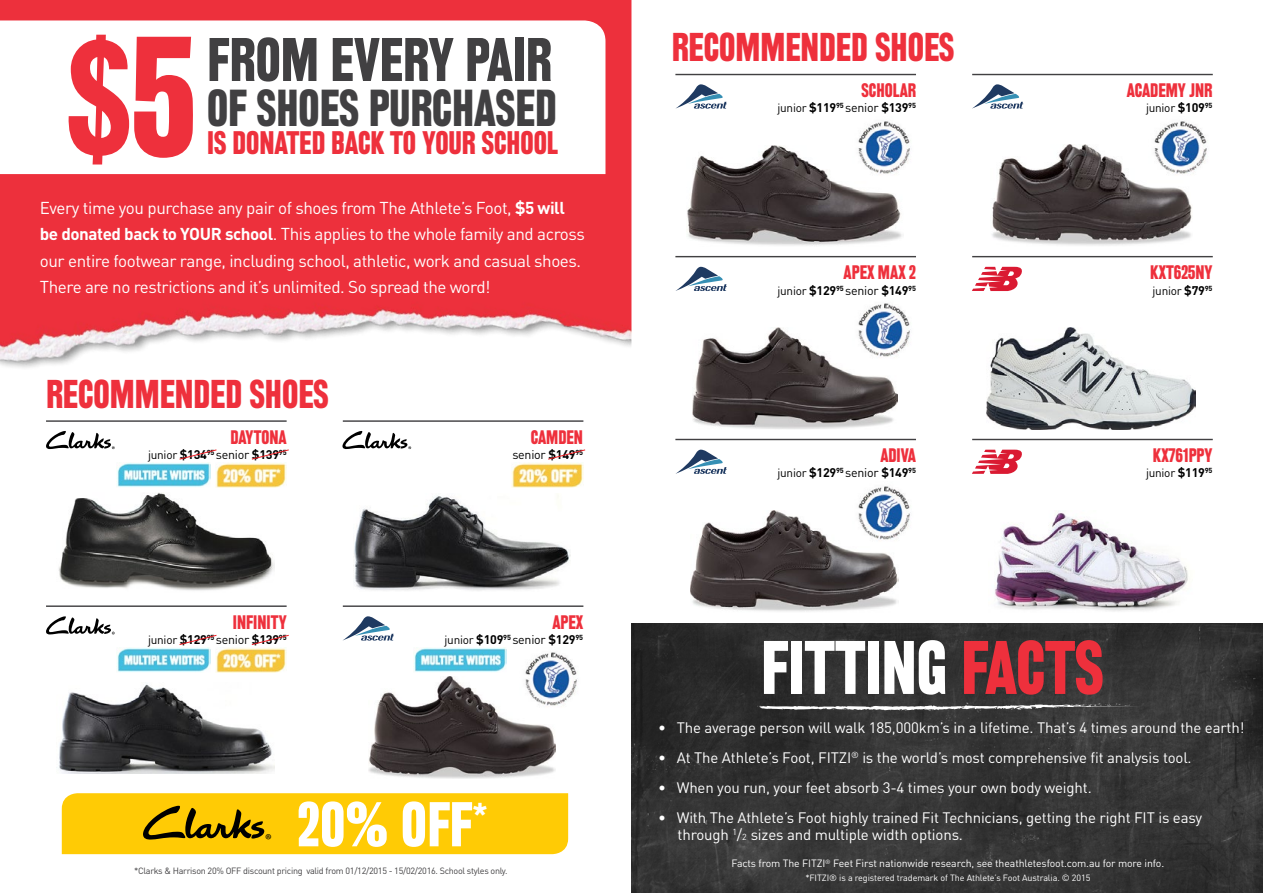
<style>
.page{position:relative;width:1263px;height:893px;background:#fff}
.page>*{position:absolute;margin:0;border:0;box-sizing:border-box;transform-origin:0 0}
.t1{font:500 condensed 149.25px "Rhode";color:#ee303c}
.t2{font:500 condensed 66.3px "Rhode";color:#fff}
.t3{font:500 condensed 55.2px "Rhode";color:#fff}
.t4{font:500 condensed 53.7px "Rhode";color:#414042}
.t5{font:500 condensed 45.45px "Rhode";color:#414042}
.t6{font:500 condensed 35.1px "Rhode";color:#ee303c}
.t7{font:500 condensed 28.5px "Rhode";color:#ee303c}
.t8{font:500 condensed 17.1px "Rhode";color:#ee303c}
.t9{font:16.95px/26.5px "DINOT";letter-spacing:-.025em;color:#fff}
.t10{font:15.9px "Myriad Pro";color:#000}
.t11{font:15px/17.1px "DINOT";letter-spacing:-.01em;color:#fff}
.t12{font:700 12.45px "DINOT";letter-spacing:-.02em;color:#000}
.t13{font:12.45px "DINOT";letter-spacing:-.02em;color:#000}
.t14{font:11.85px "DINOT";letter-spacing:-.02em;color:#000}
.t15{font:10.5px "DINOT";letter-spacing:-.01em;color:#fff}
.t16{font:9px "DINOT";letter-spacing:-.03em;color:#414042}
.t17{font:9px "DINOT";letter-spacing:-.01em;color:#fff}
.s1{font-weight:700}
.s2{font-weight:400;font-size:11.85px}
.s3{font-weight:400}
.s4{font-weight:700;font-size:12.45px}
.s5{color:#ee303c}
.s6{font-size:8.7px}
</style>
<div class="page">
<img style="left:0;top:0;width:631px;height:368px">
<svg style="left:0;top:20px;width:605px;height:154px"></svg>
<img style="left:631px;top:623px;width:632px;height:270px">
<svg style="left:757px;top:704px;width:386px;height:7px"></svg>
<hr style="left:675px;top:74px;width:241px;height:1px;background:#414042">
<hr style="left:675px;top:256px;width:241px;height:1px;background:#414042">
<hr style="left:972px;top:74px;width:241px;height:1px;background:#414042">
<hr style="left:972px;top:256px;width:241px;height:1px;background:#414042">
<img style="left:692px;top:327px;width:205px;height:102px">
<img style="left:852px;top:323px;width:59px;height:39px">
<svg style="left:675px;top:267px;width:52px;height:24px"></svg>
<img style="left:987px;top:327px;width:209px;height:102px">
<img style="left:1148px;top:327px;width:48px;height:35px">
<svg style="left:972px;top:267px;width:50px;height:24px"></svg>
<img style="left:687px;top:145px;width:215px;height:101px">
<img style="left:852px;top:141px;width:58px;height:39px">
<svg style="left:675px;top:84px;width:52px;height:25px"></svg>
<img style="left:992px;top:145px;width:200px;height:101px">
<img style="left:1148px;top:141px;width:59px;height:39px">
<svg style="left:972px;top:84px;width:51px;height:25px"></svg>
<hr style="left:675px;top:439px;width:241px;height:1px;background:#414042">
<hr style="left:972px;top:439px;width:241px;height:1px;background:#414042">
<img style="left:691px;top:510px;width:208px;height:102px">
<img style="left:852px;top:506px;width:59px;height:39px">
<svg style="left:675px;top:450px;width:52px;height:24px"></svg>
<img style="left:995px;top:511px;width:193px;height:100px">
<img style="left:1148px;top:511px;width:40px;height:34px">
<svg style="left:972px;top:450px;width:50px;height:24px"></svg>
<img style="left:858px;top:303px;width:51px;height:20px">
<img style="left:858px;top:121px;width:51px;height:20px">
<img style="left:1154px;top:121px;width:52px;height:20px">
<img style="left:858px;top:486px;width:51px;height:20px">
<svg style="left:62px;top:793px;width:506px;height:61px;background:#f4c206"></svg>
<img style="left:117px;top:648px;width:93px;height:24px">
<img style="left:59px;top:684px;width:215px;height:89px">
<img style="left:223px;top:684px;width:51px;height:28px">
<svg style="left:46px;top:616px;width:69px;height:18px"></svg>
<img style="left:414px;top:648px;width:93px;height:24px">
<img style="left:368px;top:677px;width:187px;height:102px">
<img style="left:519px;top:673px;width:59px;height:39px">
<svg style="left:343px;top:616px;width:51px;height:25px"></svg>
<img style="left:117px;top:463px;width:93px;height:24px">
<img style="left:59px;top:492px;width:215px;height:99px">
<img style="left:223px;top:487px;width:55px;height:39px">
<svg style="left:46px;top:431px;width:69px;height:18px"></svg>
<img style="left:353px;top:495px;width:217px;height:96px">
<img style="left:519px;top:487px;width:55px;height:39px">
<svg style="left:342px;top:431px;width:69px;height:18px"></svg>
<hr style="left:46px;top:420px;width:241px;height:2px;background:#414042">
<hr style="left:46px;top:605px;width:241px;height:2px;background:#414042">
<hr style="left:343px;top:420px;width:240px;height:2px;background:#414042">
<hr style="left:343px;top:605px;width:240px;height:2px;background:#414042">
<img style="left:215px;top:648px;width:72px;height:25px">
<img style="left:525px;top:652px;width:52px;height:21px">
<img style="left:215px;top:463px;width:72px;height:24px">
<img style="left:512px;top:463px;width:71px;height:24px">
<svg style="left:179px;top:449px;width:38px;height:11px"></svg>
<svg style="left:252px;top:449px;width:37px;height:11px"></svg>
<svg style="left:548px;top:449px;width:37px;height:11px"></svg>
<svg style="left:179px;top:635px;width:38px;height:10px"></svg>
<svg style="left:252px;top:635px;width:37px;height:10px"></svg>
<h1 class="t1" style="left:67px;top:13px;width:130px">$5</h1>
<h3 class="t4" style="left:207px;top:29px;width:346px">FROM EVERY PAIR</h3>
<h3 class="t5" style="left:207px;top:82px;width:351px">OF SHOES PURCHASED</h3>
<h3 class="t7" style="left:207px;top:127px;width:353px">IS DONATED BACK TO YOUR SCHOOL</h3>
<p class="t9" style="left:40px;top:194px;width:546px">Every time you purchase any pair of shoes from The Athlete’s Foot, <span class="s1">$5 will be donated back to YOUR school</span>. This applies to the whole family and across our entire footwear range, including school, athletic, work and casual shoes.<br>There are no restrictions and it’s unlimited. So spread the word!</p>
<h3 class="t6" style="left:46px;top:374px;width:284px">RECOMMENDED SHOES</h3>
<p class="t8" style="left:230px;top:427px;width:58px">DAYTONA</p>
<p class="t8" style="left:531px;top:427px;width:54px">CAMDEN</p>
<p class="t12" style="left:148px;top:446px;width:140px"><span class="s2">junior</span> $134<sup>95</sup> <span class="s3">senior</span> $139<sup>95</sup></p>
<p class="t13" style="left:512px;top:446px;width:72px">senior <span class="s1">$149</span><sup>95</sup></p>
<p class="t8" style="left:233px;top:612px;width:55px">INFINITY</p>
<p class="t8" style="left:552px;top:612px;width:32px">APEX</p>
<p class="t12" style="left:148px;top:631px;width:140px"><span class="s2">junior</span> $129<sup>95</sup> <span class="s3">senior</span> $139<sup>95</sup></p>
<p class="t12" style="left:444px;top:631px;width:140px"><span class="s2">junior</span> $109<sup>95</sup> <span class="s3">senior</span> $129<sup>95</sup></p>
<h3 class="t3" style="left:298px;top:793px;width:191px">20% OFF<sup>*</sup></h3>
<p class="t16" style="left:134px;top:865px;width:375px">*Clarks &amp; Harrison 20% OFF discount pricing valid from 01/12/2015 - 15/02/2016. School styles only.</p>
<p class="t10" style="left:265px;top:830px;width:8px">®</p>
<h3 class="t6" style="left:672px;top:28px;width:284px">RECOMMENDED SHOES</h3>
<p class="t8" style="left:861px;top:81px;width:56px">SCHOLAR</p>
<p class="t8" style="left:1127px;top:81px;width:87px">ACADEMY JNR</p>
<p class="t12" style="left:777px;top:100px;width:140px"><span class="s2">junior</span> $119<sup>95</sup> <span class="s3">senior</span> $139<sup>95</sup></p>
<p class="t14" style="left:1146px;top:101px;width:68px">junior <span class="s4">$109</span><sup>95</sup></p>
<p class="t8" style="left:844px;top:263px;width:74px">APEX MAX 2</p>
<p class="t8" style="left:1150px;top:263px;width:64px">KXT625NY</p>
<p class="t12" style="left:777px;top:282px;width:140px"><span class="s2">junior</span> $129<sup>95</sup> <span class="s3">senior</span> $149<sup>95</sup></p>
<p class="t14" style="left:1152px;top:283px;width:61px">junior <span class="s4">$79</span><sup>95</sup></p>
<p class="t8" style="left:880px;top:446px;width:37px">ADIVA</p>
<p class="t8" style="left:1153px;top:446px;width:61px">KX761PPY</p>
<p class="t12" style="left:777px;top:465px;width:140px"><span class="s2">junior</span> $129<sup>95</sup> <span class="s3">senior</span> $149<sup>95</sup></p>
<p class="t14" style="left:1146px;top:466px;width:68px">junior <span class="s4">$119</span><sup>95</sup></p>
<h2 class="t2" style="left:761px;top:630px;width:344px">FITTING <span class="s5">FACTS</span></h2>
<p class="t11" style="left:658px;top:719px;width:588px">• The average person will walk 185,000km’s in a lifetime. That’s 4 times around the earth!</p>
<p class="t11" style="left:658px;top:749px;width:535px">• At The Athlete’s Foot, FITZI<sup>®</sup> is the world’s most comprehensive fit analysis tool.</p>
<p class="t11" style="left:658px;top:778px;width:435px">• When you run, your feet absorb 3-4 times your own body weight.</p>
<p class="t11" style="left:678px;top:808px;width:526px;text-indent:-20px">• With The Athlete’s Foot highly trained Fit Technicians, getting the right FIT is easy through <sup>1</sup>/<span class="s6">2</span> sizes and multiple width options.</p>
<p class="t15" style="left:731px;top:857px;width:434px">Facts from The FITZI<sup>®</sup> Feet First nationwide research, see theathletesfoot.com.au for more info.</p>
<p class="t17" style="left:805px;top:872px;width:287px">*FITZI® is a registered trademark of The Athlete’s Foot Australia. © 2015</p>
</div>
